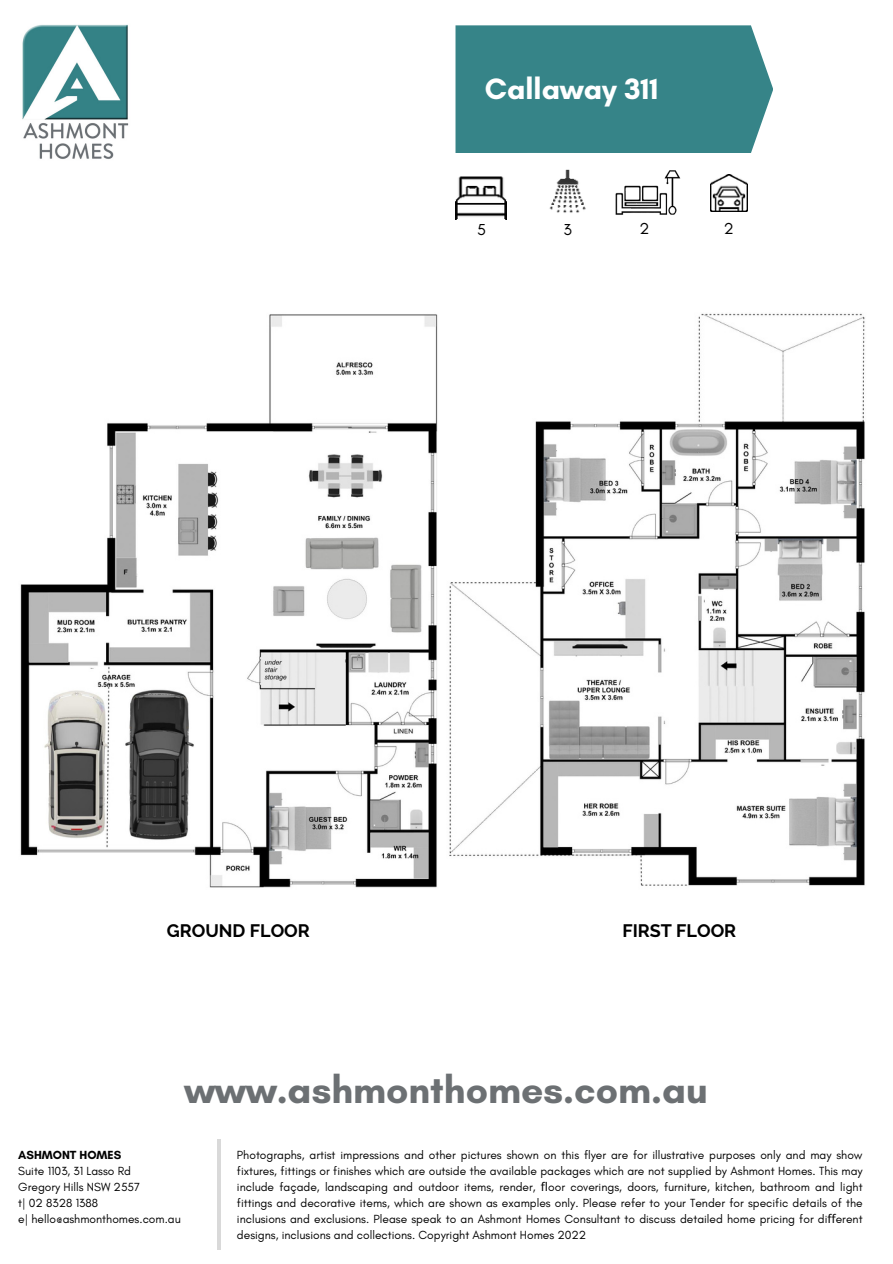
<style>
.page{position:relative;width:893px;height:1264px;background:#fff}
.page>*{position:absolute;margin:0;border:0;box-sizing:border-box;transform-origin:0 0}
.t1{font:700 39px "Glacial Indifference";color:#6c7073}
.t2{font:700 34.05px "Glacial Indifference";color:#fff}
.t3{font:700 30px "Glacial Indifference";color:#fff}
.t4{font:700 18px "Raleway";color:#000}
.t5{font:16.2px "Glacial Indifference";color:#000}
.t6{font:12px/16px "Glacial Indifference";color:#000;text-align:justify}
.t7{font:700 12px "Glacial Indifference";color:#000}
.s1{font-family:"Noto Sans"}
</style>
<div class="page">
<img style="left:22px;top:24px;width:107px;height:135px">
<img style="left:455px;top:176px;width:51px;height:43px">
<img style="left:549px;top:170px;width:37px;height:43px">
<img style="left:710px;top:174px;width:37px;height:37px">
<img style="left:615px;top:170px;width:66px;height:45px">
<hr style="left:218px;top:1139px;width:2px;height:110px;background:#d9d9d9">
<div style="left:455px;top:25px;width:318px;height:128px;background:#368488"></div>
<img style="left:20px;top:314px;width:418px;height:574px">
<img style="left:449px;top:313px;width:416px;height:573px">
<p class="t2" style="left:472px;top:59px;width:221px">Lucas 190 Mk1</p>
<p class="t3" style="left:485px;top:70px;width:175px">Callaway 311</p>
<p class="t5" style="left:477px;top:219px;width:10px">5</p>
<p class="t5" style="left:563px;top:219px;width:10px">3</p>
<p class="t5" style="left:639px;top:219px;width:11px">2</p>
<p class="t5" style="left:723px;top:219px;width:11px">2</p>
<p class="t4" style="left:167px;top:919px;width:144px">GROUND FLOOR</p>
<p class="t4" style="left:622px;top:919px;width:115px">FIRST FLOOR</p>
<p class="t1" style="left:185px;top:1065px;width:525px">www.ashmonthomes.com.au</p>
<p class="t7" style="left:18px;top:1147px;width:104px">ASHMONT HOMES</p>
<p class="t6" style="left:18px;top:1162px;width:114px">Suite 1103, 31 Lasso Rd</p>
<p class="t6" style="left:18px;top:1178px;width:123px">Gregory Hills NSW 2557</p>
<p class="t6" style="left:18px;top:1194px;width:81px">t| 02 8328 1388</p>
<p class="t6" style="left:18px;top:1210px;width:164px">e| hello@ashmonthomes.com.au</p>
<p class="t6" style="left:237px;top:1146px;width:627px">Photographs, artist impressions and other pictures shown on this flyer are for illustrative purposes only and may show fixtures, fittings or finishes which are outside the available packages which are not supplied by Ashmont Homes. This may include façade, landscaping and outdoor items, render, <span class="s1">fl</span>oor coverings, doors, furniture, kitchen, bathroom and light fittings and decorative items, which are shown as examples only. Please refer to your Tender for specific details of the inclusions and exclusions. Please speak to an Ashmont Homes Consultant to discuss detailed home pricing for di<span class="s1">ff</span>erent designs, inclusions and collections. Copyright Ashmont Homes 2022</p>
</div>
